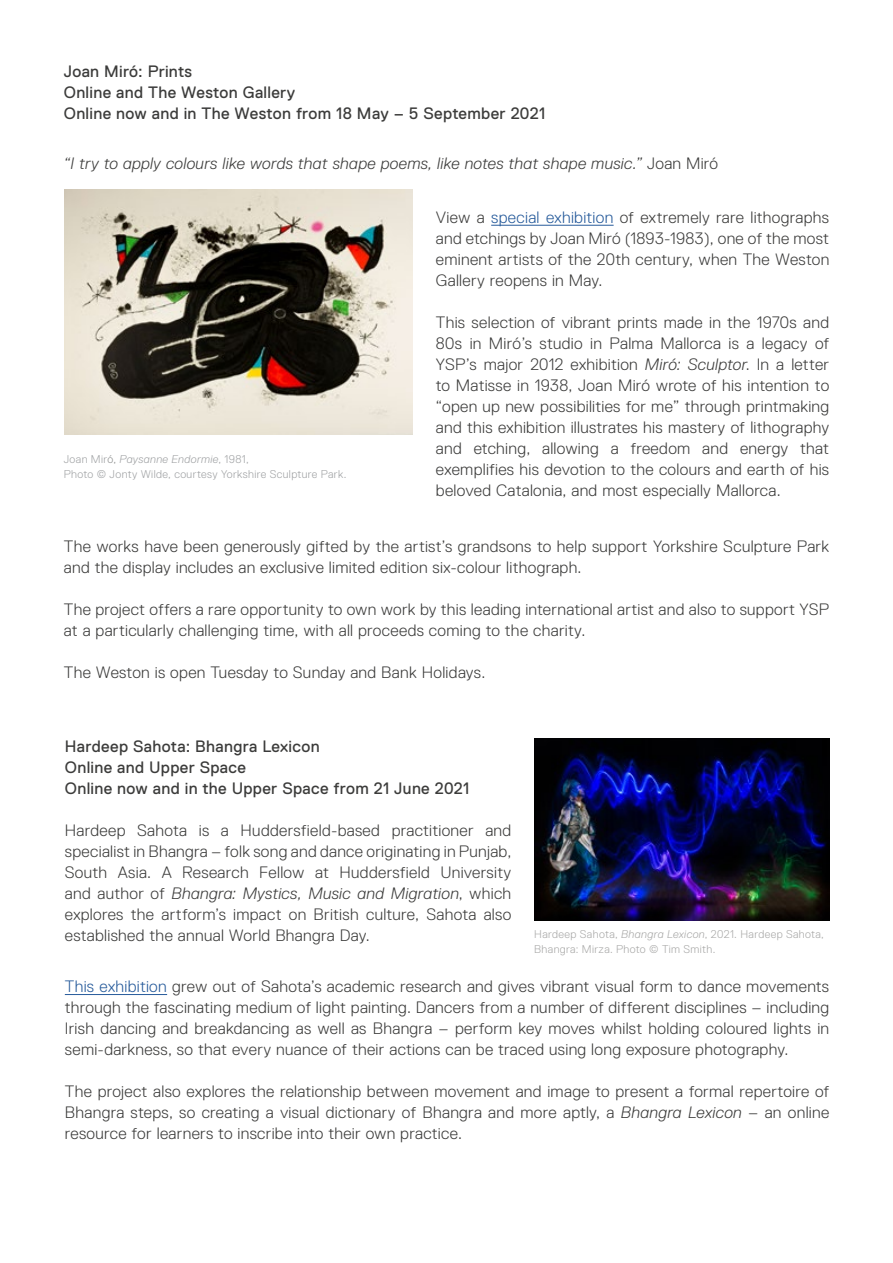
<style>
.page{position:relative;width:893px;height:1263px;background:#fff}
.page>*{position:absolute;margin:0;border:0;box-sizing:border-box;transform-origin:0 0}
.t1{font:300 16.5px/21px "Replica Std";letter-spacing:.02em;color:#3c3c3b;text-align:justify}
.t2{font:16.5px/21px "Replica Std";letter-spacing:.02em;color:#3c3c3b}
.t3{font:italic 300 16.5px "Replica Std";letter-spacing:.02em;color:#3c3c3b}
.t4{font:300 11.25px/15px "Replica Std";letter-spacing:.03em;color:#a0a2a4}
.t5{font:300 11.25px/15px "Replica Std";letter-spacing:.03em;color:#a8a8a7}
.s1{font-style:normal}
.s2{color:#8e9090}
.s3{font-style:italic}
.s4{color:#275b9b}
</style>
<div class="page">
<img style="left:65px;top:189px;width:347px;height:245px">
<hr style="left:491px;top:225px;width:123px;height:1px;background:#275b9b">
<img style="left:534px;top:739px;width:295px;height:181px">
<hr style="left:65px;top:994px;width:102px;height:1px;background:#275b9b">
<p class="t2" style="left:64px;top:61px;width:483px">Joan Miró: Prints<br>Online and The Weston Gallery<br>Online now and in The Weston from 18 May – 5 September 2021</p>
<p class="t3" style="left:64px;top:154px;width:656px">“I try to apply colours like words that shape poems, like notes that shape music.” <span class="s1">Joan Miró</span></p>
<p class="t4" style="left:64px;top:452px;width:284px">Joan Mir<span class="s2">ó,</span> <span class="s3">Paysanne Endormie</span>, 1981,<br>Photo © Jonty Wilde, courtesy Yorkshire Sculpture Park.</p>
<p class="t1" style="left:436px;top:207px;width:395px">View a <span class="s4">special exhibition</span> of extremely rare lithographs and etchings by Joan Miró (1893-1983), one of the most eminent artists of the 20th century, when The Weston Gallery reopens in May.</p>
<p class="t1" style="left:436px;top:312px;width:395px">This selection of vibrant prints made in the 1970s and 80s in Miró’s studio in Palma Mallorca is a legacy of YSP’s major 2012 exhibition <span class="s3">Miró: Sculptor</span>. In a letter to Matisse in 1938, Joan Miró wrote of his intention to “open up new possibilities for me” through printmaking and this exhibition illustrates his mastery of lithography and etching, allowing a freedom and energy that exemplifies his devotion to the colours and earth of his beloved Catalonia, and most especially Mallorca.</p>
<p class="t1" style="left:64px;top:535px;width:767px">The works have been generously gifted by the artist’s grandsons to help support Yorkshire Sculpture Park and the display includes an exclusive limited edition six-colour lithograph.</p>
<p class="t1" style="left:64px;top:598px;width:767px">The project offers a rare opportunity to own work by this leading international artist and also to support YSP at a particularly challenging time, with all proceeds coming to the charity.</p>
<p class="t1" style="left:64px;top:661px;width:423px">The Weston is open Tuesday to Sunday and Bank Holidays.</p>
<p class="t2" style="left:65px;top:736px;width:406px">Hardeep Sahota: Bhangra Lexicon<br>Online and Upper Space<br>Online now and in the Upper Space from 21 June 2021</p>
<p class="t1" style="left:65px;top:820px;width:448px">Hardeep Sahota is a Huddersfield-based practitioner and specialist in Bhangra – folk song and dance originating in Punjab, South Asia. A Research Fellow at Huddersfield University and author of <span class="s3">Bhangra: Mystics, Music and Migration</span>, which explores the artform’s impact on British culture, Sahota also established the annual World Bhangra Day.</p>
<p class="t5" style="left:534px;top:927px;width:291px">Hardeep Sahota, <span class="s3">Bhangra Lexicon</span>, 2021. Hardeep Sahota,<br>Bhangra: Mirza. Photo © Tim Smith.</p>
<p class="t1" style="left:65px;top:976px;width:766px"><span class="s4">This exhibition</span> grew out of Sahota’s academic research and gives vibrant visual form to dance movements through the fascinating medium of light painting. Dancers from a number of different disciplines – including Irish dancing and breakdancing as well as Bhangra – perform key moves whilst holding coloured lights in semi-darkness, so that every nuance of their actions can be traced using long exposure photography.</p>
<p class="t1" style="left:65px;top:1081px;width:766px">The project also explores the relationship between movement and image to present a formal repertoire of Bhangra steps, so creating a visual dictionary of Bhangra and more aptly, a <span class="s3">Bhangra Lexicon</span> – an online resource for learners to inscribe into their own practice.</p>
</div>
